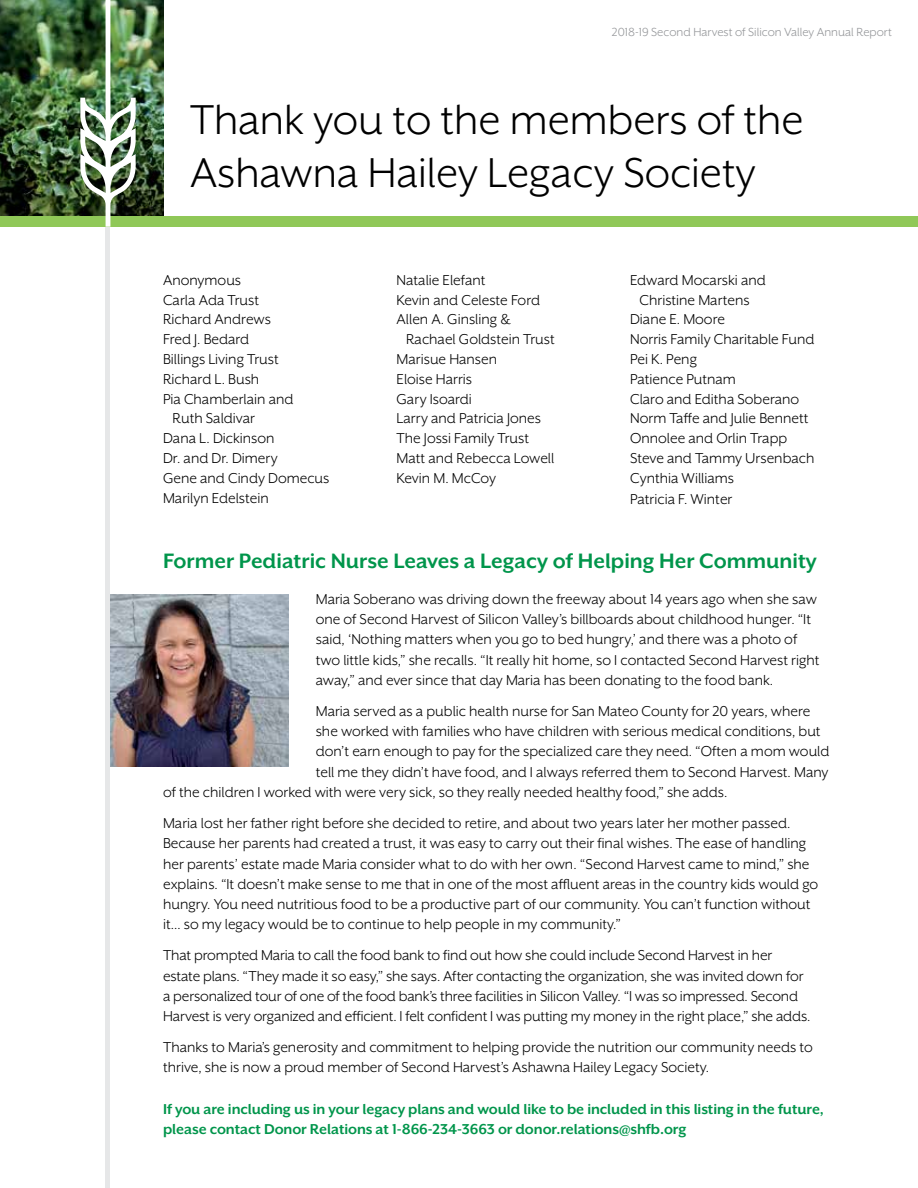
<style>
.page{position:relative;width:918px;height:1188px;background:#fff}
.page>*{position:absolute;margin:0;border:0;box-sizing:border-box;transform-origin:0 0}
.t1{font:48px/52.5px "Mr Eaves XL San OT";color:#000}
.t2{font:700 24px "Mr Eaves XL San OT";color:#00954b}
.t3{font:16.5px/20.2px "Mr Eaves XL San OT";color:#000}
.t4{font:700 16.5px/19.8px "Mr Eaves XL San OT";letter-spacing:-.005em;color:#00954b}
.t5{font:13.5px "Mr Eaves XL San OT";color:#939598}
</style>
<div class="page">
<hr style="left:106px;top:225px;width:4px;height:963px;background:#e6e7e8">
<img style="left:0;top:0;width:163px;height:216px">
<div style="left:0;top:216px;width:918px;height:11px;background:#90c858"></div>
<img style="left:80px;top:0;width:56px;height:227px">
<img style="left:110px;top:594px;width:179px;height:173px">
<p class="t5" style="left:612px;top:25px;width:282px">2018-19 Second Harvest of Silicon Valley Annual Report</p>
<h1 class="t1" style="left:190px;top:94px;width:615px">Thank you to the members of the<br>Ashawna Hailey Legacy Society</h1>
<p class="t3" style="left:163px;top:270px;width:80px">Anonymous</p>
<p class="t3" style="left:163px;top:290px;width:98px">Carla Ada Trust</p>
<p class="t3" style="left:163px;top:309px;width:109px">Richard Andrews</p>
<p class="t3" style="left:163px;top:329px;width:88px">Fred J. Bedard</p>
<p class="t3" style="left:163px;top:349px;width:117px">Billings Living Trust</p>
<p class="t3" style="left:163px;top:369px;width:98px">Richard L. Bush</p>
<p class="t3" style="left:163px;top:389px;width:132px">Pia Chamberlain and</p>
<p class="t3" style="left:173px;top:408px;width:84px">Ruth Saldivar</p>
<p class="t3" style="left:163px;top:428px;width:113px">Dana L. Dickinson</p>
<p class="t3" style="left:163px;top:448px;width:116px">Dr. and Dr. Dimery</p>
<p class="t3" style="left:163px;top:468px;width:168px">Gene and Cindy Domecus</p>
<p class="t3" style="left:163px;top:488px;width:107px">Marilyn Edelstein</p>
<p class="t3" style="left:397px;top:270px;width:90px">Natalie Elefant</p>
<p class="t3" style="left:397px;top:290px;width:145px">Kevin and Celeste Ford</p>
<p class="t3" style="left:397px;top:309px;width:116px">Allen A. Ginsling &amp;</p>
<p class="t3" style="left:406px;top:329px;width:150px">Rachael Goldstein Trust</p>
<p class="t3" style="left:397px;top:349px;width:102px">Marisue Hansen</p>
<p class="t3" style="left:397px;top:369px;width:77px">Eloise Harris</p>
<p class="t3" style="left:397px;top:389px;width:77px">Gary Isoardi</p>
<p class="t3" style="left:397px;top:408px;width:146px">Larry and Patricia Jones</p>
<p class="t3" style="left:397px;top:428px;width:134px">The Jossi Family Trust</p>
<p class="t3" style="left:397px;top:448px;width:159px">Matt and Rebecca Lowell</p>
<p class="t3" style="left:397px;top:468px;width:101px">Kevin M. McCoy</p>
<p class="t3" style="left:630px;top:270px;width:137px">Edward Mocarski and</p>
<p class="t3" style="left:640px;top:290px;width:112px">Christine Martens</p>
<p class="t3" style="left:630px;top:309px;width:96px">Diane E. Moore</p>
<p class="t3" style="left:630px;top:329px;width:186px">Norris Family Charitable Fund</p>
<p class="t3" style="left:630px;top:349px;width:68px">Pei K. Peng</p>
<p class="t3" style="left:630px;top:369px;width:107px">Patience Putnam</p>
<p class="t3" style="left:630px;top:389px;width:171px">Claro and Editha Soberano</p>
<p class="t3" style="left:630px;top:408px;width:180px">Norm Taffe and Julie Bennett</p>
<p class="t3" style="left:630px;top:428px;width:159px">Onnolee and Orlin Trapp</p>
<p class="t3" style="left:630px;top:448px;width:186px">Steve and Tammy Ursenbach</p>
<p class="t3" style="left:630px;top:468px;width:105px">Cynthia Williams</p>
<p class="t3" style="left:630px;top:489px;width:104px">Patricia F. Winter</p>
<h2 class="t2" style="left:163px;top:548px;width:655px">Former Pediatric Nurse Leaves a Legacy of Helping Her Community</h2>
<p class="t3" style="left:316px;top:589px;width:505px">Maria Soberano was driving down the freeway about 14 years ago when she saw one of Second Harvest of Silicon Valley’s billboards about childhood hunger. “It said, ‘Nothing matters when you go to bed hungry,’ and there was a photo of two little kids,” she recalls. “It really hit home, so I contacted Second Harvest right away,” and ever since that day Maria has been donating to the food bank.</p>
<p class="t3" style="left:316px;top:701px;width:496px">Maria served as a public health nurse for San Mateo County for 20 years, where</p>
<p class="t3" style="left:316px;top:721px;width:506px">she worked with families who have children with serious medical conditions, but</p>
<p class="t3" style="left:316px;top:741px;width:515px">don’t earn enough to pay for the specialized care they need. “Often a mom would</p>
<p class="t3" style="left:316px;top:762px;width:514px">tell me they didn’t have food, and I always referred them to Second Harvest. Many</p>
<p class="t3" style="left:163px;top:782px;width:566px">of the children I worked with were very sick, so they really needed healthy food,” she adds.</p>
<p class="t3" style="left:163px;top:813px;width:657px">Maria lost her father right before she decided to retire, and about two years later her mother passed.<br>Because her parents had created a trust, it was easy to carry out their final wishes. The ease of handling her parents’ estate made Maria consider what to do with her own. “Second Harvest came to mind,” she explains. “It doesn’t make sense to me that in one of the most affluent areas in the country kids would go hungry. You need nutritious food to be a productive part of our community. You can’t function without it… so my legacy would be to continue to help people in my community.”</p>
<p class="t3" style="left:163px;top:945px;width:649px">That prompted Maria to call the food bank to find out how she could include Second Harvest in her estate plans. “They made it so easy,” she says. After contacting the organization, she was invited down for a personalized tour of one of the food bank’s three facilities in Silicon Valley. “I was so impressed. Second Harvest is very organized and efficient. I felt confident I was putting my money in the right place,” she adds.</p>
<p class="t3" style="left:163px;top:1037px;width:651px">Thanks to Maria’s generosity and commitment to helping provide the nutrition our community needs to thrive, she is now a proud member of Second Harvest’s Ashawna Hailey Legacy Society.</p>
<p class="t4" style="left:163px;top:1099px;width:662px">If you are including us in your legacy plans and would like to be included in this listing in the future, please contact Donor Relations at 1-866-234-3663 or donor.relations@shfb.org</p>
</div>
